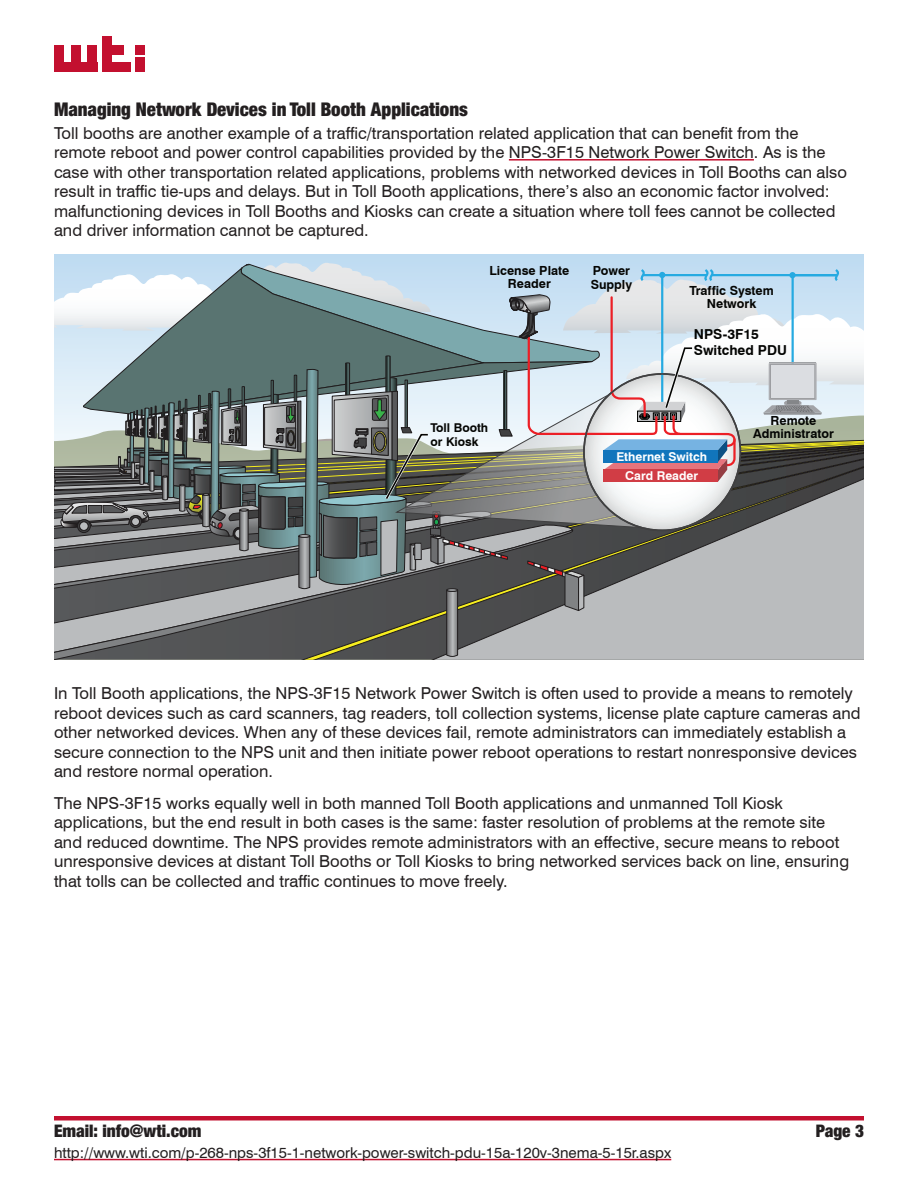
<style>
.page{position:relative;width:918px;height:1188px;background:#fff}
.page>*{position:absolute;margin:0;border:0;box-sizing:border-box;transform-origin:0 0}
.t1{font:900 condensed 18px "BMW Helvetica";color:#231f20}
.t2{font:16.5px/19.5px "Swiss 721 BT";color:#231f20}
.t3{font:900 condensed 16.5px "BMW Helvetica";color:#231f20}
.t4{font:15px "Swiss 721 BT";color:#231f20}
.t5{font:700 13.8px/16.2px "Swiss 721 BT";color:#040503}
.t6{font:700 12.6px/13.4px "Swiss 721 BT";color:#040503;text-align:center}
.t7{font:700 12.15px/19.2px "Swiss 721 BT";color:#fff;text-align:center}
.t8{font:700 12.15px/13.8px "Swiss 721 BT";color:#040503}
</style>
<div class="page">
<hr style="left:54px;top:1116px;width:810px;height:4px;background:#c3102f">
<hr style="left:54px;top:1159px;width:617px;height:1px;background:#c3102f">
<div style="left:136px;top:46px;width:9px;height:9px;background:#c3102f"></div>
<div style="left:136px;top:58px;width:9px;height:14px;background:#c3102f"></div>
<div style="left:102px;top:36px;width:10px;height:36px;background:#c3102f"></div>
<div style="left:102px;top:46px;width:22px;height:9px;background:#c3102f"></div>
<div style="left:102px;top:62px;width:29px;height:10px;background:#c3102f"></div>
<div style="left:88px;top:46px;width:9px;height:26px;background:#c3102f"></div>
<div style="left:71px;top:46px;width:9px;height:26px;background:#c3102f"></div>
<div style="left:54px;top:46px;width:10px;height:26px;background:#c3102f"></div>
<div style="left:54px;top:62px;width:43px;height:10px;background:#c3102f"></div>
<hr style="left:509px;top:159px;width:245px;height:2px;background:#c3102f">
<svg style="left:54px;top:657px;width:519px;height:3px;background:#757673"></svg>
<svg style="left:54px;top:258px;width:810px;height:399px;background:#959d9f"></svg>
<p class="t1" style="left:54px;top:98px;width:416px">Managing Network Devices in Toll Booth Applications</p>
<p class="t2" style="left:54px;top:123px;width:795px">Toll booths are another example of a traffic/transportation related application that can benefit from the remote reboot and power control capabilities provided by the NPS-3F15 Network Power Switch. As is the case with other transportation related applications, problems with networked devices in Toll Booths can also result in traffic tie-ups and delays. But in Toll Booth applications, there’s also an economic factor involved: malfunctioning devices in Toll Booths and Kiosks can create a situation where toll fees cannot be collected and driver information cannot be captured.</p>
<p class="t6" style="left:489px;top:264px;width:81px">License Plate<br>Reader</p>
<p class="t6" style="left:591px;top:264px;width:43px;text-align:left">Power<br>Supply</p>
<p class="t6" style="left:689px;top:283px;width:86px">Traffic System<br>Network</p>
<p class="t8" style="left:431px;top:421px;width:59px">Toll Booth or Kiosk</p>
<p class="t5" style="left:694px;top:326px;width:95px">NPS-3F15<br>Switched PDU</p>
<p class="t7" style="left:616px;top:447px;width:92px">Ethernet Switch<br>Card Reader</p>
<p class="t6" style="left:753px;top:414px;width:82px">Remote<br>Administrator</p>
<p class="t2" style="left:54px;top:683px;width:808px">In Toll Booth applications, the NPS-3F15 Network Power Switch is often used to provide a means to remotely reboot devices such as card scanners, tag readers, toll collection systems, license plate capture cameras and other networked devices. When any of these devices fail, remote administrators can immediately establish a secure connection to the NPS unit and then initiate power reboot operations to restart nonresponsive devices and restore normal operation.</p>
<p class="t2" style="left:54px;top:793px;width:797px">The NPS-3F15 works equally well in both manned Toll Booth applications and unmanned Toll Kiosk applications, but the end result in both cases is the same: faster resolution of problems at the remote site and reduced downtime. The NPS provides remote administrators with an effective, secure means to reboot unresponsive devices at distant Toll Booths or Toll Kiosks to bring networked services back on line, ensuring that tolls can be collected and traffic continues to move freely.</p>
<p class="t3" style="left:54px;top:1120px;width:149px">Email: info@wti.com</p>
<p class="t3" style="left:816px;top:1120px;width:50px">Page 3</p>
<p class="t4" style="left:54px;top:1144px;width:619px">http://www.wti.com/p-268-nps-3f15-1-network-power-switch-pdu-15a-120v-3nema-5-15r.aspx</p>
</div>
